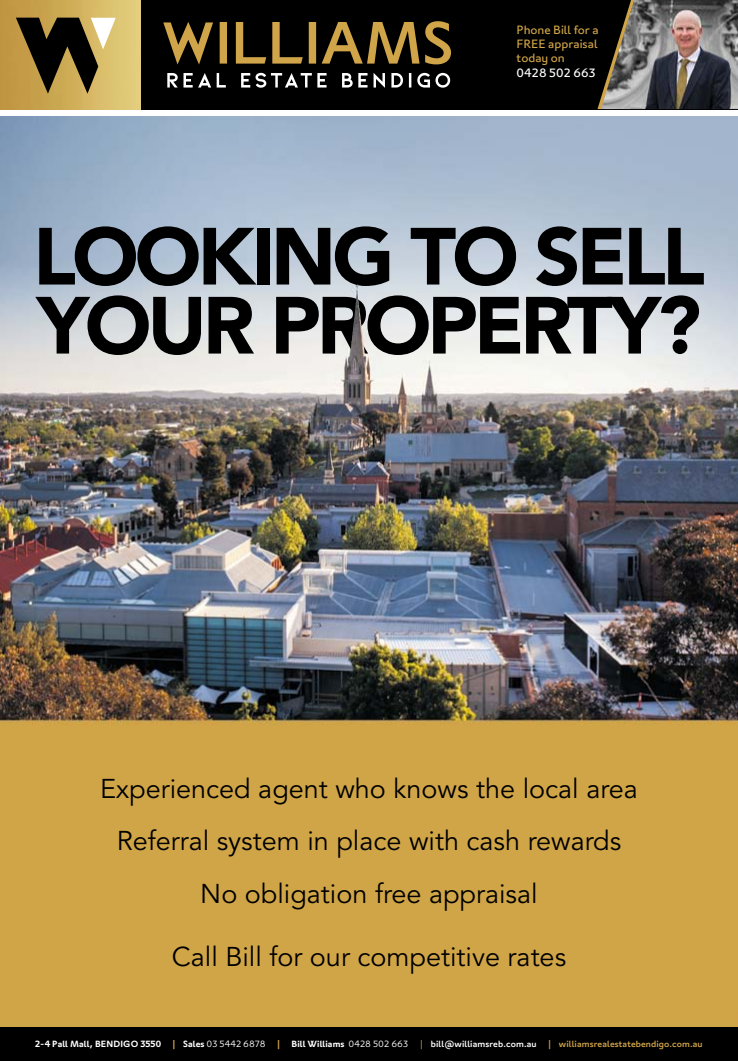
<style>
.page{position:relative;width:738px;height:1061px;background:#fff}
.page>*{position:absolute;margin:0;border:0;box-sizing:border-box;transform-origin:0 0}
.t1{font:900 80px/69px "Avenir";letter-spacing:-.05em;color:#000}
.t2{font:27px/52.2px "Avenir";color:#000;text-align:center}
.t3{font:12px/14.4px "London";color:#d0a448;text-align:justify}
.t4{font:12px "London";letter-spacing:.01em;color:#fff}
.t5{font:600 9px "London";letter-spacing:.01em;color:#fff}
.t6{font:500 9px "London";letter-spacing:.01em;color:#d0a448}
.t7{font:500 9px "London";letter-spacing:.01em;color:#fff}
.t8{font:300 9px "London";letter-spacing:.01em;color:#fff}
.t9{font:600 9px "London";color:#d0a448}
.s1{font-weight:600;color:#d0a448}
.s2{font-weight:600}
.s3{font-weight:300}
.s4{font-weight:300;color:#d0a448}
</style>
<div class="page">
<div style="left:140px;top:0;width:597px;height:109px;background:#000"></div>
<img style="left:0;top:0;width:140px;height:109px">
<svg style="left:16px;top:18px;width:100px;height:76px;background:#78673b"></svg>
<svg style="left:167px;top:73px;width:283px;height:15px"></svg>
<svg style="left:163px;top:21px;width:287px;height:43px"></svg>
<div style="left:0;top:1026px;width:737px;height:34px;background:#000"></div>
<img style="left:633px;top:0;width:104px;height:109px">
<svg style="left:597px;top:0;width:36px;height:109px"></svg>
<img style="left:0;top:116px;width:737px;height:910px">
<img style="left:341px;top:284px;width:64px;height:107px">
<p class="t3" style="left:516px;top:22px;width:84px">Phone Bill for a FREE appraisal today on</p>
<p class="t4" style="left:516px;top:65px;width:80px">0428 502 663</p>
<h1 class="t1" style="left:33px;top:221px;width:673px">LOOKING TO SELL<br>YOUR PROPERTY?</h1>
<p class="t2" style="left:100px;top:763px;width:539px">Experienced agent who knows the local area<br>Referral system in place with cash rewards<br>No obligation free appraisal</p>
<p class="t2" style="left:172px;top:931px;width:395px">Call Bill for our competitive rates</p>
<p class="t5" style="left:35px;top:1038px;width:127px">2-4 Pall Mall, BENDIGO 3550</p>
<p class="t8" style="left:172px;top:1038px;width:94px"><span class="s1">|</span> <span class="s2">Sales</span> 03 5442 6878</p>
<p class="t9" style="left:277px;top:1038px;width:5px">|</p>
<p class="t5" style="left:291px;top:1038px;width:118px">Bill Williams <span class="s3">0428 502 663</span></p>
<p class="t7" style="left:419px;top:1038px;width:118px"><span class="s4">|</span> bill@williamsreb.com.au</p>
<p class="t6" style="left:547px;top:1038px;width:156px">| williamsrealestatebendigo.com.au</p>
</div>
